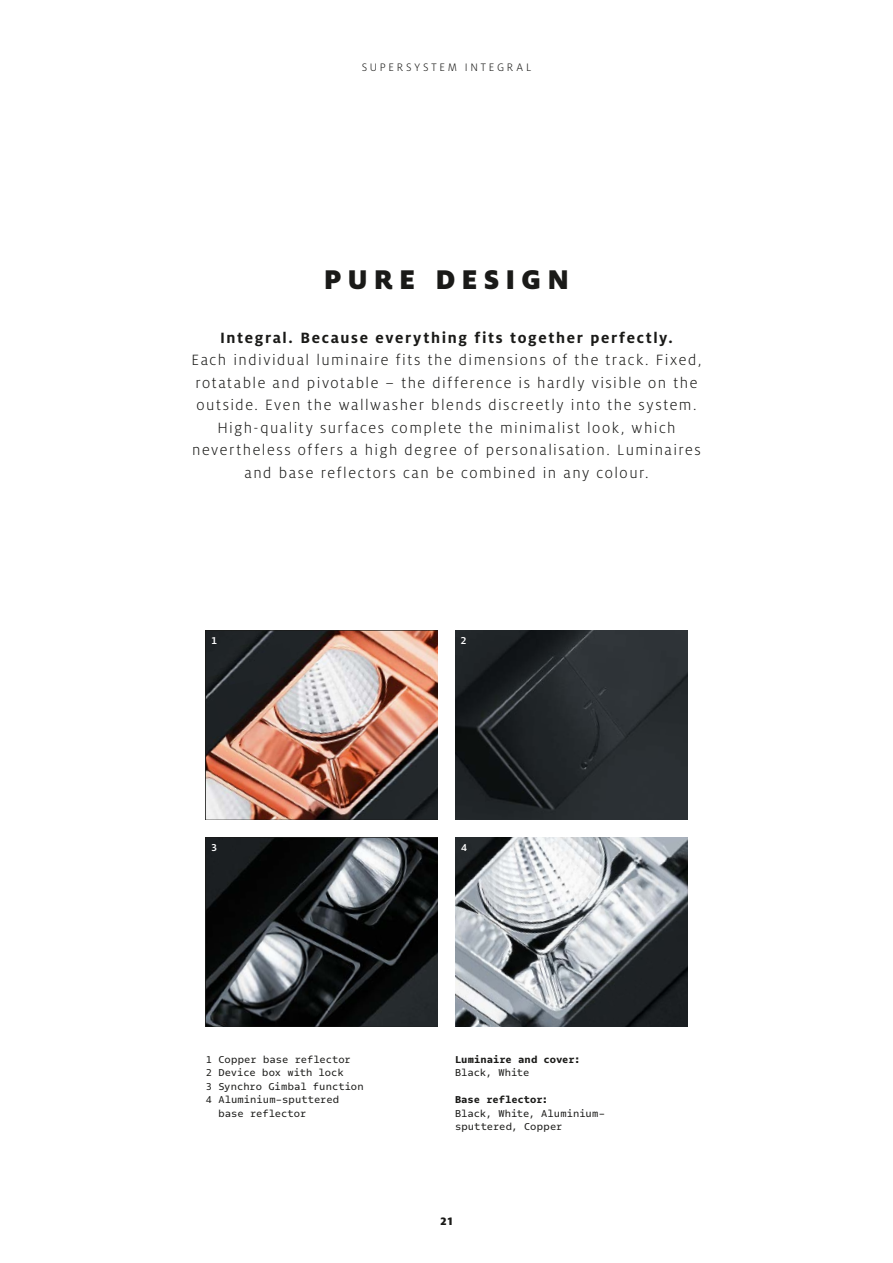
<style>
.page{position:relative;width:893px;height:1263px;background:#fff}
.page>*{position:absolute;margin:0;border:0;box-sizing:border-box;transform-origin:0 0}
.t1{font:900 30px "Milo Pro";letter-spacing:.205em;color:#1a1a18}
.t2{font:300 16.5px/22.5px "Milo Pro";letter-spacing:.09em;color:#1a1a18;text-align:center}
.t3{font:700 16.5px "Milo Pro";letter-spacing:.1em;color:#1a1a18}
.t4{font:300 12px "Milo Pro";letter-spacing:.23em;color:#1a1a18}
.t5{font:900 12px "Milo Pro";color:#1a1a18}
.t6{font:10.5px/13.5px "Odisseia";color:#1a1a18}
.t7{font:900 10.5px "Odisseia";letter-spacing:-.005em;color:#1a1a18}
.t8{font:700 10.5px "Odisseia";color:#fff}
</style>
<div class="page">
<img style="left:206px;top:631px;width:232px;height:189px">
<img style="left:206px;top:838px;width:232px;height:189px">
<img style="left:455px;top:838px;width:232px;height:189px">
<img style="left:455px;top:631px;width:232px;height:189px">
<p class="t4" style="left:362px;top:61px;width:171px">SUPERSYSTEM INTEGRAL</p>
<h1 class="t1" style="left:324px;top:261px;width:247px">PURE DESIGN</h1>
<p class="t3" style="left:220px;top:328px;width:454px">Integral. Because everything fits together perfectly.</p>
<p class="t2" style="left:191px;top:349px;width:512px">Each individual luminaire fits the dimensions of the track. Fixed, rotatable and pivotable – the difference is hardly visible on the outside. Even the wallwasher blends discreetly into the system.<br>High-quality surfaces complete the minimalist look, which nevertheless offers a high degree of personalisation. Luminaires and base reflectors can be combined in any colour.</p>
<p class="t8" style="left:211px;top:633px;width:8px">1</p>
<p class="t8" style="left:461px;top:633px;width:8px">2</p>
<p class="t8" style="left:211px;top:840px;width:8px">3</p>
<p class="t8" style="left:461px;top:840px;width:8px">4</p>
<p class="t6" style="left:206px;top:1053px;width:147px">1 Copper base reflector</p>
<p class="t6" style="left:206px;top:1066px;width:139px">2 Device box with lock</p>
<p class="t6" style="left:206px;top:1080px;width:159px">3 Synchro Gimbal function</p>
<p class="t6" style="left:206px;top:1093px;width:135px">4 Aluminium-sputtered</p>
<p class="t6" style="left:218px;top:1107px;width:89px">base reflector</p>
<p class="t7" style="left:455px;top:1052px;width:127px">Luminaire and cover:</p>
<p class="t6" style="left:455px;top:1066px;width:76px">Black, White</p>
<p class="t7" style="left:455px;top:1093px;width:95px">Base reflector:</p>
<p class="t6" style="left:455px;top:1107px;width:152px">Black, White, Aluminium&shy;sputtered, Copper</p>
<p class="t5" style="left:440px;top:1214px;width:14px">21</p>
</div>
